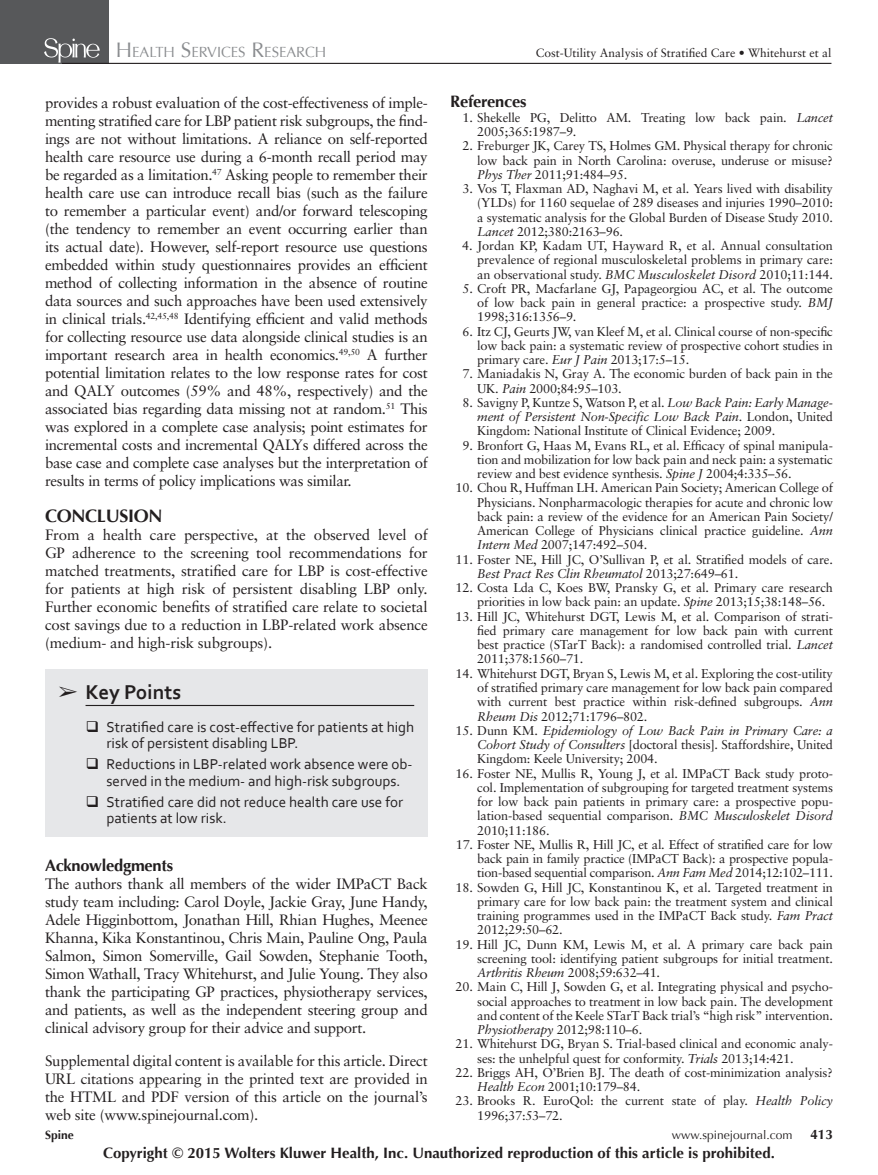
<style>
.page{position:relative;width:878px;height:1175px;background:#fff}
.page>*{position:absolute;margin:0;border:0;box-sizing:border-box;transform-origin:0 0}
.KeyPointTitle{font:700 21px "Corbel";color:#231f20}
.t1{font:700 18px "Optima";letter-spacing:-.015em;color:#231f20}
.AckTitle{font:700 16.5px "Optima";letter-spacing:-.015em;color:#231f20}
.RefTitle{font:700 16.5px "Optima";letter-spacing:-.015em;color:#231f20}
.ParaFL{font:15px/18px "Sabon";letter-spacing:-.015em;color:#231f20;text-align:justify}
.AckParaFL{font:15px/18px "Sabon";letter-spacing:-.02em;color:#231f20;text-align:justify}
.t2{font:15px/16.5px "Corbel";color:#231f20}
.t3{font:700 15px "Optima";color:#231f20}
.t4{font:14.7px "Optima";color:#8a8c8f}
.t5{font:700 13.5px "Optima";color:#231f20}
.Ref{font:12.75px/14.2px "Sabon";letter-spacing:-.015em;color:#231f20;text-align:justify}
.t6{font:12px "Sabon";color:#231f20}
.t7{font:12px "Optima";color:#231f20}
.t8{font:700 12px "Optima";color:#231f20}
.s1{font-size:21px}
.s2{font-style:italic}
</style>
<div class="page">
<div style="left:0;top:0;width:108px;height:64px;background:#57585a"></div>
<img style="left:44px;top:38px;width:58px;height:25px">
<hr style="left:62px;top:63px;width:769px;height:1px;background:#231f20">
<div style="left:45px;top:669px;width:383px;height:168px;background:#e6e7e9"></div>
<hr style="left:86px;top:705px;width:328px;height:1px;background:#231f20">
<p class="t4" style="left:116px;top:43px;width:209px"><span class="s1">H</span>EALTH <span class="s1">S</span>ERVICES <span class="s1">R</span>ESEARCH</p>
<p class="t6" style="left:536px;top:45px;width:297px">Cost-Utility Analysis of Stratified Care • Whitehurst et al</p>
<p class="RefTitle" style="left:450px;top:92px;width:78px">References</p>
<p class="Ref" style="left:477px;top:110px;width:357px;text-indent:-15px">1. Shekelle PG, Delitto AM. Treating low back pain. <span class="s2">Lancet<br></span>2005;365:1987–9.</p>
<p class="Ref" style="left:477px;top:139px;width:357px;text-indent:-15px">2. Freburger JK, Carey TS, Holmes GM. Physical therapy for chronic low back pain in North Carolina: overuse, underuse or misuse?<br><span class="s2">Phys Ther</span> 2011;91:484–95.</p>
<p class="Ref" style="left:477px;top:181px;width:357px;text-indent:-15px">3. Vos T, Flaxman AD, Naghavi M, et al. Years lived with disability (YLDs) for 1160 sequelae of 289 diseases and injuries 1990–2010: a systematic analysis for the Global Burden of Disease Study 2010.<br><span class="s2">Lancet</span> 2012;380:2163–96.</p>
<p class="Ref" style="left:477px;top:238px;width:357px;text-indent:-15px">4. Jordan KP, Kadam UT, Hayward R, et al. Annual consultation prevalence of regional musculoskeletal problems in primary care: an observational study. <span class="s2">BMC Musculoskelet Disord</span> 2010;11:144.</p>
<p class="Ref" style="left:477px;top:281px;width:357px;text-indent:-15px">5. Croft PR, Macfarlane GJ, Papageorgiou AC, et al. The outcome of low back pain in general practice: a prospective study. <span class="s2">BMJ </span>1998;316:1356–9.</p>
<p class="Ref" style="left:477px;top:324px;width:357px;text-indent:-15px">6. Itz CJ, Geurts JW, van Kleef M, et al. Clinical course of non-specific low back pain: a systematic review of prospective cohort studies in primary care. <span class="s2">Eur J Pain</span> 2013;17:5–15.</p>
<p class="Ref" style="left:477px;top:367px;width:357px;text-indent:-15px">7. Maniadakis N, Gray A. The economic burden of back pain in the<br>UK. <span class="s2">Pain</span> 2000;84:95–103.</p>
<p class="Ref" style="left:477px;top:395px;width:357px;text-indent:-15px">8. Savigny P, Kuntze S, Watson P, et al. <span class="s2">Low Back Pain: Early Manage&shy;ment of Persistent Non-Specific Low Back Pain</span>. London, United Kingdom: National Institute of Clinical Evidence; 2009.</p>
<p class="Ref" style="left:477px;top:438px;width:357px;text-indent:-15px">9. Bronfort G, Haas M, Evans RL, et al. Efficacy of spinal manipula&shy;tion and mobilization for low back pain and neck pain: a systematic review and best evidence synthesis. <span class="s2">Spine J</span> 2004;4:335–56.</p>
<p class="Ref" style="left:477px;top:481px;width:357px;text-indent:-22px">10. Chou R, Huffman LH. American Pain Society; American College of Physicians. Nonpharmacologic therapies for acute and chronic low back pain: a review of the evidence for an American Pain Society/ American College of Physicians clinical practice guideline. <span class="s2">Ann Intern Med</span> 2007;147:492–504.</p>
<p class="Ref" style="left:477px;top:552px;width:357px;text-indent:-22px">11. Foster NE, Hill JC, O’Sullivan P, et al. Stratified models of care.<br><span class="s2">Best Pract Res Clin Rheumatol</span> 2013;27:649–61.</p>
<p class="Ref" style="left:477px;top:580px;width:357px;text-indent:-22px">12. Costa Lda C, Koes BW, Pransky G, et al. Primary care research priorities in low back pain: an update. <span class="s2">Spine</span> 2013;15;38:148–56.</p>
<p class="Ref" style="left:477px;top:609px;width:357px;text-indent:-22px">13. Hill JC, Whitehurst DGT, Lewis M, et al. Comparison of strati&shy;fied primary care management for low back pain with current best practice (STarT Back): a randomised controlled trial. <span class="s2">Lancet </span>2011;378:1560–71.</p>
<p class="Ref" style="left:477px;top:666px;width:357px;text-indent:-22px">14. Whitehurst DGT, Bryan S, Lewis M, et al. Exploring the cost-utility of stratified primary care management for low back pain compared with current best practice within risk-defined subgroups. <span class="s2">Ann Rheum Dis</span> 2012;71:1796–802.</p>
<p class="Ref" style="left:477px;top:723px;width:357px;text-indent:-22px">15. Dunn KM. <span class="s2">Epidemiology of Low Back Pain in Primary Care: a Cohort Study of Consulters</span> [doctoral thesis]. Staffordshire, United Kingdom: Keele University; 2004.</p>
<p class="Ref" style="left:477px;top:766px;width:357px;text-indent:-22px">16. Foster NE, Mullis R, Young J, et al. IMPaCT Back study proto&shy;col. Implementation of subgrouping for targeted treatment systems for low back pain patients in primary care: a prospective popu&shy;lation-based sequential comparison. <span class="s2">BMC Musculoskelet Disord </span>2010;11:186.</p>
<p class="Ref" style="left:477px;top:837px;width:357px;text-indent:-21px">17. Foster NE, Mullis R, Hill JC, et al. Effect of stratified care for low back pain in family practice (IMPaCT Back): a prospective popula&shy;tion-based sequential comparison. <span class="s2">Ann Fam Med</span> 2014;12:102–111.</p>
<p class="Ref" style="left:477px;top:880px;width:357px;text-indent:-22px">18. Sowden G, Hill JC, Konstantinou K, et al. Targeted treatment in primary care for low back pain: the treatment system and clinical training programmes used in the IMPaCT Back study. <span class="s2">Fam Pract </span>2012;29:50–62.</p>
<p class="Ref" style="left:477px;top:937px;width:357px;text-indent:-22px">19. Hill JC, Dunn KM, Lewis M, et al. A primary care back pain screening tool: identifying patient subgroups for initial treatment.<br><span class="s2">Arthritis Rheum</span> 2008;59:632–41.</p>
<p class="Ref" style="left:477px;top:979px;width:357px;text-indent:-22px">20. Main C, Hill J, Sowden G, et al. Integrating physical and psycho&shy;social approaches to treatment in low back pain. The development and content of the Keele STarT Back trial’s “high risk” intervention.<br><span class="s2">Physiotherapy</span> 2012;98:110–6.</p>
<p class="Ref" style="left:477px;top:1036px;width:357px;text-indent:-22px">21. Whitehurst DG, Bryan S. Trial-based clinical and economic analy&shy;ses: the unhelpful quest for conformity. <span class="s2">Trials</span> 2013;14:421.</p>
<p class="Ref" style="left:477px;top:1065px;width:357px;text-indent:-22px">22. Briggs AH, O’Brien BJ. The death of cost-minimization analysis?<br><span class="s2">Health Econ</span> 2001;10:179–84.</p>
<p class="Ref" style="left:477px;top:1093px;width:357px;text-indent:-22px">23. Brooks R. EuroQol: the current state of play. <span class="s2">Health Policy<br></span>1996;37:53–72.</p>
<p class="ParaFL" style="left:45px;top:94px;width:384px">provides a robust evaluation of the cost-effectiveness of imple&shy;menting stratified care for LBP patient risk subgroups, the find&shy;ings are not without limitations. A reliance on self-reported health care resource use during a 6-month recall period may be regarded as a limitation.<sup>47</sup> Asking people to remember their health care use can introduce recall bias (such as the failure to remember a particular event) and/or forward telescoping (the tendency to remember an event occurring earlier than its actual date). However, self-report resource use questions embedded within study questionnaires provides an efficient method of collecting information in the absence of routine data sources and such approaches have been used extensively in clinical trials.<sup>42,45,48</sup> Identifying efficient and valid methods for collecting resource use data alongside clinical studies is an important research area in health economics.<sup>49,50</sup> A further potential limitation relates to the low response rates for cost and QALY outcomes (59% and 48%, respectively) and the associated bias regarding data missing not at random.<sup>51</sup> This was explored in a complete case analysis; point estimates for incremental costs and incremental QALYs differed across the base case and complete case analyses but the interpretation of results in terms of policy implications was similar.</p>
<h1 class="t1" style="left:45px;top:505px;width:119px">CONCLUSION</h1>
<p class="ParaFL" style="left:45px;top:526px;width:384px">From a health care perspective, at the observed level of GP adherence to the screening tool recommendations for matched treatments, stratified care for LBP is cost-effective for patients at high risk of persistent disabling LBP only.<br>Further economic benefits of stratified care relate to societal cost savings due to a reduction in LBP-related work absence (medium- and high-risk subgroups).</p>
<p class="KeyPointTitle" style="left:58px;top:679px;width:124px">➢ Key Points</p>
<p class="t2" style="left:106px;top:718px;width:309px">Stratified care is cost-effective for patients at high risk of persistent disabling LBP.</p>
<p class="t2" style="left:106px;top:756px;width:307px">Reductions in LBP-related work absence were ob&shy;served in the medium- and high-risk subgroups.</p>
<p class="t2" style="left:106px;top:793px;width:298px">Stratified care did not reduce health care use for patients at low risk.</p>
<p class="AckTitle" style="left:45px;top:855px;width:130px">Acknowledgments</p>
<p class="AckParaFL" style="left:45px;top:874px;width:384px">The authors thank all members of the wider IMPaCT Back study team including: Carol Doyle, Jackie Gray, June Handy, Adele Higginbottom, Jonathan Hill, Rhian Hughes, Meenee Khanna, Kika Konstantinou, Chris Main, Pauline Ong, Paula Salmon, Simon Somerville, Gail Sowden, Stephanie Tooth, Simon Wathall, Tracy Whitehurst, and Julie Young. They also thank the participating GP practices, physiotherapy services, and patients, as well as the independent steering group and clinical advisory group for their advice and support.</p>
<p class="ParaFL" style="left:45px;top:1051px;width:384px">Supplemental digital content is available for this article. Direct URL citations appearing in the printed text are provided in the HTML and PDF version of this article on the journal’s web site (www.spinejournal.com).</p>
<p class="t3" style="left:103px;top:1144px;width:673px">Copyright © 2015 Wolters Kluwer Health, Inc. Unauthorized reproduction of this article is prohibited.</p>
<p class="t8" style="left:45px;top:1128px;width:30px">Spine</p>
<p class="t7" style="left:671px;top:1128px;width:122px">www.spinejournal.com</p>
<p class="t5" style="left:810px;top:1126px;width:24px">413</p>
</div>
